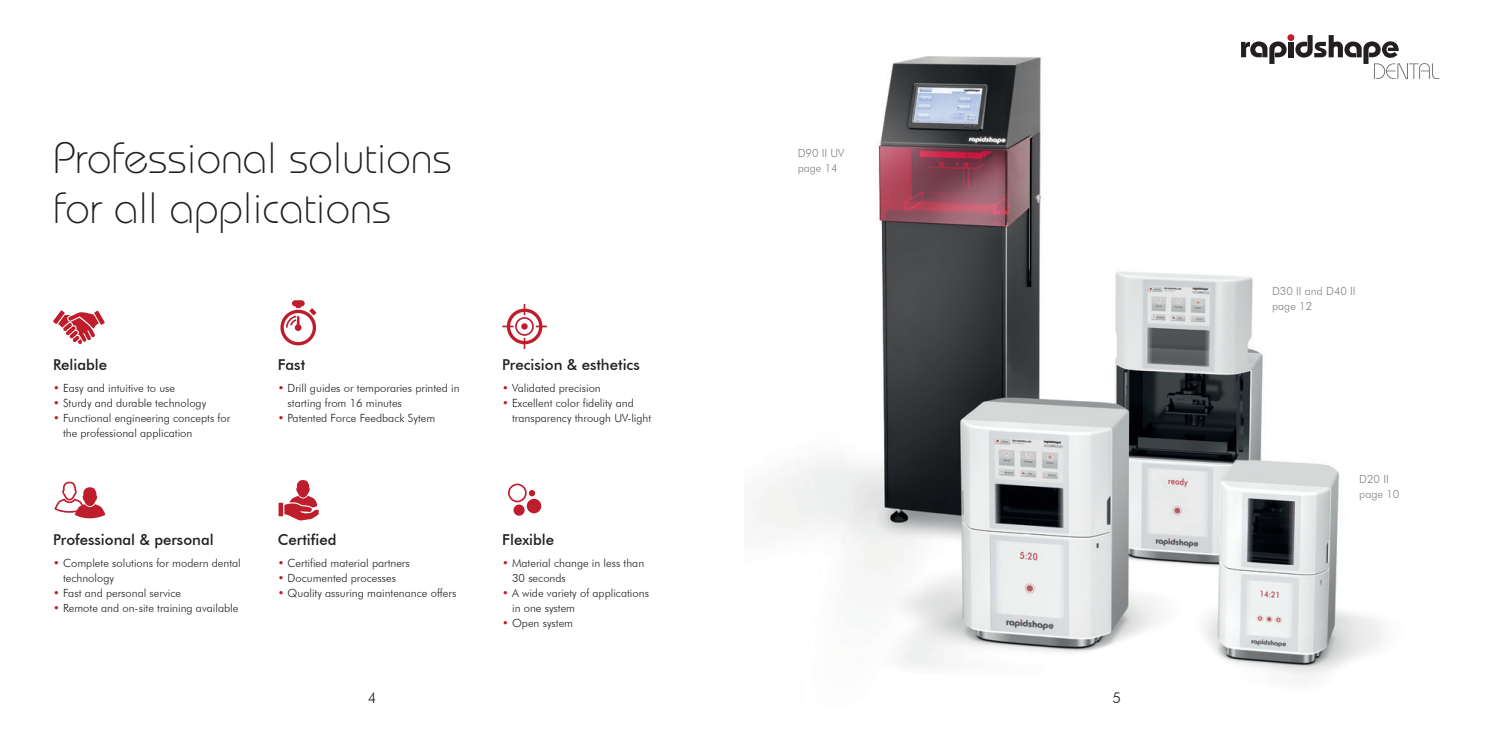
<style>
.page{position:relative;width:1489px;height:745px;background:#fff}
.page>*{position:absolute;margin:0;border:0;box-sizing:border-box;transform-origin:0 0}
.t1{font:300 43.75px "Bauhaus Std";color:#231f20}
.t2{font:500 15px "Futura BT";color:#231f20}
.t3{font:300 15px "Futura BT";color:#231f20}
.t4{font:300 11.25px/15px "Futura BT";color:#231f20}
.t5{font:300 11.25px "Futura BT";color:#808285}
.s1{color:#be1d2c}
</style>
<div class="page">
<img style="left:745px;top:34px;width:695px;height:649px">
<svg style="left:53px;top:310px;width:52px;height:34px"></svg>
<svg style="left:521px;top:323px;width:6px;height:6px"></svg>
<svg style="left:536px;top:325px;width:10px;height:2px"></svg>
<svg style="left:523px;top:338px;width:2px;height:10px"></svg>
<div style="left:515px;top:317px;width:19px;height:18px;border:2px solid #be1d2c;border-radius:50%"></div>
<div style="left:507px;top:308px;width:35px;height:36px;border:3px solid #be1d2c;border-radius:50%"></div>
<svg style="left:54px;top:481px;width:51px;height:37px"></svg>
<svg style="left:309px;top:308px;width:7px;height:7px"></svg>
<div style="left:292px;top:300px;width:12px;height:6px;background:#be1d2c;border-radius:3px"></div>
<svg style="left:295px;top:306px;width:6px;height:2px"></svg>
<svg style="left:285px;top:314px;width:17px;height:17px"></svg>
<div style="left:280px;top:309px;width:36px;height:36px;border:3px solid #be1d2c;border-radius:50%"></div>
<svg style="left:278px;top:480px;width:41px;height:40px"></svg>
<svg style="left:529px;top:489px;width:6px;height:7px"></svg>
<div style="left:508px;top:483px;width:18px;height:19px;border:2px solid #be1d2c;border-radius:50%"></div>
<div style="left:513px;top:504px;width:11px;height:11px;background:#be1d2c;border-radius:50%"></div>
<div style="left:526px;top:498px;width:15px;height:15px;background:#be1d2c;border-radius:50%"></div>
<svg style="left:1240px;top:41px;width:46px;height:23px"></svg>
<div style="left:1288px;top:42px;width:5px;height:15px;background:#231f20"></div>
<div style="left:1287px;top:34px;width:7px;height:7px;background:#be1d2c;border-radius:50%"></div>
<svg style="left:1295px;top:35px;width:144px;height:44px"></svg>
<p class="t1" style="left:53px;top:131px;width:400px">Professional solutions</p>
<p class="t1" style="left:53px;top:181px;width:339px">for all applications</p>
<p class="t2" style="left:53px;top:355px;width:56px">Reliable</p>
<p class="t4" style="left:53px;top:380px;width:123px"><span class="s1">•</span> Easy and intuitive to use</p>
<p class="t4" style="left:53px;top:395px;width:155px"><span class="s1">•</span> Sturdy and durable technology</p>
<p class="t4" style="left:63px;top:410px;width:169px;text-indent:-10px"><span class="s1">•</span> Functional engineering concepts for the professional application</p>
<p class="t2" style="left:53px;top:530px;width:162px">Professional &amp; personal</p>
<p class="t4" style="left:63px;top:555px;width:179px;text-indent:-10px"><span class="s1">•</span> Complete solutions for modern dental technology</p>
<p class="t4" style="left:53px;top:585px;width:129px"><span class="s1">•</span> Fast and personal service</p>
<p class="t4" style="left:53px;top:600px;width:187px"><span class="s1">•</span> Remote and on-site training available</p>
<p class="t2" style="left:278px;top:355px;width:29px">Fast</p>
<p class="t4" style="left:287px;top:380px;width:174px;text-indent:-10px"><span class="s1">•</span> Drill guides or temporaries printed in starting from 16 minutes</p>
<p class="t4" style="left:278px;top:410px;width:159px"><span class="s1">•</span> Patented Force Feedback Sytem</p>
<p class="t2" style="left:278px;top:530px;width:60px">Certified</p>
<p class="t4" style="left:278px;top:555px;width:134px"><span class="s1">•</span> Certified material partners</p>
<p class="t4" style="left:278px;top:570px;width:120px"><span class="s1">•</span> Documented processes</p>
<p class="t4" style="left:278px;top:585px;width:180px"><span class="s1">•</span> Quality assuring maintenance offers</p>
<p class="t2" style="left:502px;top:355px;width:139px">Precision &amp; esthetics</p>
<p class="t4" style="left:502px;top:380px;width:100px"><span class="s1">•</span> Validated precision</p>
<p class="t4" style="left:512px;top:395px;width:141px;text-indent:-10px"><span class="s1">•</span> Excellent color fidelity and transparency through UV-light</p>
<p class="t2" style="left:502px;top:530px;width:53px">Flexible</p>
<p class="t4" style="left:512px;top:555px;width:134px;text-indent:-10px"><span class="s1">•</span> Material change in less than<br>30 seconds</p>
<p class="t4" style="left:512px;top:585px;width:138px;text-indent:-10px"><span class="s1">•</span> A wide variety of applications in one system</p>
<p class="t4" style="left:502px;top:615px;width:72px"><span class="s1">•</span> Open system</p>
<p class="t5" style="left:797px;top:146px;width:48px">D90 II UV</p>
<p class="t5" style="left:797px;top:161px;width:42px">page 14</p>
<p class="t3" style="left:368px;top:687px;width:10px">4</p>
<p class="t3" style="left:1112px;top:687px;width:10px">5</p>
<p class="t5" style="left:1271px;top:284px;width:85px">D30 II and D40 II</p>
<p class="t5" style="left:1271px;top:299px;width:42px">page 12</p>
<p class="t5" style="left:1359px;top:471px;width:31px">D20 II</p>
<p class="t5" style="left:1359px;top:486px;width:42px">page 10</p>
</div>
